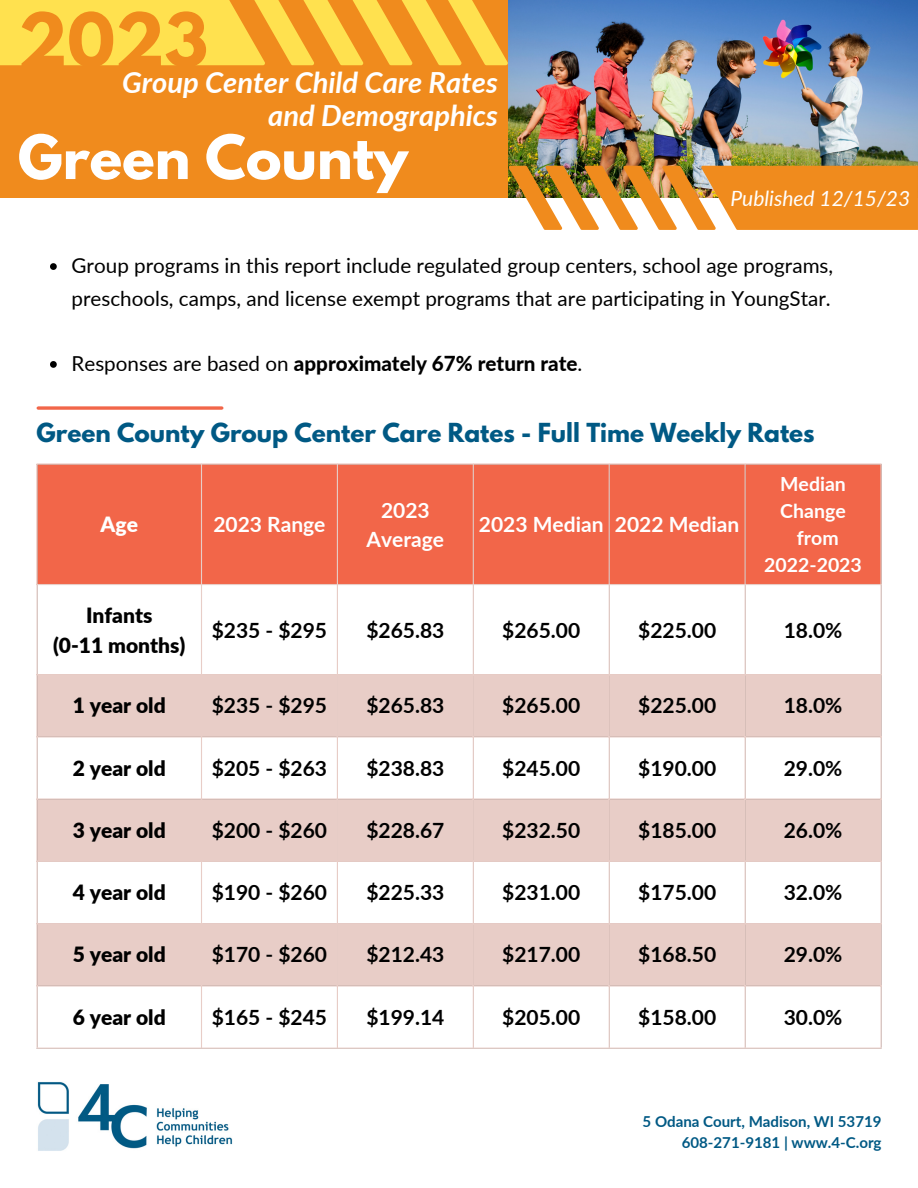
<style>
.page{position:relative;width:918px;height:1188px;background:#fff}
.page>*{position:absolute;margin:0;border:0;box-sizing:border-box;transform-origin:0 0}
.t1{font:700 65.7px "League Spartan";color:#f08b1d}
.t2{font:700 54px "League Spartan";color:#fff}
.t3{font:italic 700 29.1px "Lato";color:#fff}
.t4{font:700 23.25px "League Spartan";color:#005984}
.t5{font:700 21px "Lato";color:#000}
.t6{font:900 21px "Lato";color:#000}
.t7{font:700 21px/29.2px "Lato";color:#fff;text-align:center}
.t8{font:italic 21px "Lato";color:#fff}
.t9{font:900 21px "Lato";color:#fff}
.t10{font:20.7px/32.7px "Lato";color:#000}
.t11{font:800 20.7px "Lato";color:#000}
.t12{font:700 19.5px/27px "Lato";color:#fff}
.t13{font:700 15.15px "Lato";color:#005984}
.s1{font-weight:400}
</style>
<div class="page">
<img style="left:37px;top:1082px;width:196px;height:69px">
<div style="left:0;top:0;width:918px;height:198px;background:#f08b1d"></div>
<div style="left:38px;top:465px;width:842px;height:119px;background:#f26649"></div>
<svg style="left:38px;top:675px;width:842px;height:310px;fill:#e8cdc7"></svg>
<hr style="left:37px;top:465px;width:1px;height:583px;background:#e8cdc7">
<hr style="left:201px;top:465px;width:1px;height:583px;background:#e8cdc7">
<hr style="left:337px;top:465px;width:1px;height:583px;background:#e8cdc7">
<hr style="left:473px;top:465px;width:1px;height:583px;background:#e8cdc7">
<hr style="left:609px;top:465px;width:1px;height:583px;background:#e8cdc7">
<hr style="left:745px;top:465px;width:1px;height:583px;background:#e8cdc7">
<hr style="left:880px;top:465px;width:2px;height:583px;background:#e8cdc7">
<hr style="left:37px;top:464px;width:845px;height:1px;background:#e8cdc7">
<hr style="left:37px;top:584px;width:845px;height:1px;background:#e8cdc7">
<hr style="left:37px;top:674px;width:845px;height:1px;background:#e8cdc7">
<hr style="left:37px;top:736px;width:845px;height:1px;background:#e8cdc7">
<hr style="left:37px;top:799px;width:845px;height:1px;background:#e8cdc7">
<hr style="left:37px;top:861px;width:845px;height:1px;background:#e8cdc7">
<hr style="left:37px;top:923px;width:845px;height:1px;background:#e8cdc7">
<hr style="left:37px;top:985px;width:845px;height:1px;background:#e8cdc7">
<hr style="left:37px;top:1048px;width:845px;height:1px;background:#e8cdc7">
<svg style="left:38px;top:406px;width:184px;height:4px"></svg>
<img style="left:508px;top:0;width:410px;height:166px">
<svg style="left:50px;top:263px;width:7px;height:7px"></svg>
<svg style="left:50px;top:361px;width:7px;height:7px"></svg>
<svg style="left:0;top:0;width:508px;height:65px"></svg>
<svg style="left:508px;top:166px;width:410px;height:64px"></svg>
<p class="t1" style="left:18px;top:7px;width:192px">2023</p>
<p class="t3" style="left:122px;top:65px;width:377px">Group Center Child Care Rates</p>
<p class="t3" style="left:268px;top:97px;width:231px">and Demographics</p>
<p class="t2" style="left:18px;top:130px;width:392px">Green County</p>
<p class="t8" style="left:731px;top:185px;width:181px">Published 12/15/23</p>
<p class="t10" style="left:72px;top:249px;width:763px">Group programs in this report include regulated group centers, school age programs, preschools, camps, and license exempt programs that are participating in YoungStar.</p>
<p class="t11" style="left:72px;top:351px;width:512px"><span class="s1">Responses are based on</span> approximately 67% return rate<span class="s1">.</span></p>
<p class="t4" style="left:37px;top:421px;width:780px">Green County Group Center Care Rates - Full Time Weekly Rates</p>
<p class="t9" style="left:101px;top:511px;width:39px">Age</p>
<p class="t7" style="left:213px;top:509px;width:114px">2023 Range</p>
<p class="t7" style="left:367px;top:495px;width:79px">2023<br>Average</p>
<p class="t7" style="left:479px;top:509px;width:126px">2023 Median</p>
<p class="t7" style="left:615px;top:509px;width:126px">2022 Median</p>
<p class="t12" style="left:780px;top:470px;width:67px">Median<br>Change</p>
<p class="t12" style="left:797px;top:524px;width:43px">from</p>
<p class="t12" style="left:764px;top:551px;width:99px">2022-2023</p>
<p class="t6" style="left:86px;top:603px;width:68px">Infants</p>
<p class="t6" style="left:53px;top:632px;width:134px">(0-11 months)</p>
<p class="t5" style="left:212px;top:617px;width:117px">$235 - $295</p>
<p class="t5" style="left:366px;top:617px;width:80px">$265.83</p>
<p class="t5" style="left:502px;top:617px;width:80px">$265.00</p>
<p class="t5" style="left:638px;top:617px;width:80px">$225.00</p>
<p class="t5" style="left:784px;top:617px;width:60px">18.0%</p>
<p class="t6" style="left:73px;top:693px;width:95px">1 year old</p>
<p class="t5" style="left:212px;top:693px;width:117px">$235 - $295</p>
<p class="t5" style="left:366px;top:693px;width:80px">$265.83</p>
<p class="t5" style="left:502px;top:693px;width:80px">$265.00</p>
<p class="t5" style="left:638px;top:693px;width:80px">$225.00</p>
<p class="t5" style="left:784px;top:693px;width:60px">18.0%</p>
<p class="t6" style="left:73px;top:755px;width:95px">2 year old</p>
<p class="t5" style="left:212px;top:755px;width:117px">$205 - $263</p>
<p class="t5" style="left:366px;top:755px;width:80px">$238.83</p>
<p class="t5" style="left:502px;top:755px;width:80px">$245.00</p>
<p class="t5" style="left:638px;top:755px;width:80px">$190.00</p>
<p class="t5" style="left:784px;top:755px;width:60px">29.0%</p>
<p class="t6" style="left:73px;top:817px;width:95px">3 year old</p>
<p class="t5" style="left:212px;top:817px;width:117px">$200 - $260</p>
<p class="t5" style="left:366px;top:817px;width:80px">$228.67</p>
<p class="t5" style="left:502px;top:817px;width:80px">$232.50</p>
<p class="t5" style="left:638px;top:817px;width:80px">$185.00</p>
<p class="t5" style="left:784px;top:817px;width:60px">26.0%</p>
<p class="t6" style="left:73px;top:879px;width:95px">4 year old</p>
<p class="t5" style="left:212px;top:879px;width:117px">$190 - $260</p>
<p class="t5" style="left:366px;top:879px;width:80px">$225.33</p>
<p class="t5" style="left:502px;top:879px;width:80px">$231.00</p>
<p class="t5" style="left:638px;top:879px;width:80px">$175.00</p>
<p class="t5" style="left:784px;top:879px;width:60px">32.0%</p>
<p class="t6" style="left:73px;top:942px;width:95px">5 year old</p>
<p class="t5" style="left:212px;top:942px;width:117px">$170 - $260</p>
<p class="t5" style="left:366px;top:942px;width:80px">$212.43</p>
<p class="t5" style="left:502px;top:942px;width:80px">$217.00</p>
<p class="t5" style="left:638px;top:942px;width:80px">$168.50</p>
<p class="t5" style="left:784px;top:942px;width:60px">29.0%</p>
<p class="t6" style="left:73px;top:1004px;width:95px">6 year old</p>
<p class="t5" style="left:212px;top:1004px;width:117px">$165 - $245</p>
<p class="t5" style="left:366px;top:1004px;width:80px">$199.14</p>
<p class="t5" style="left:502px;top:1004px;width:80px">$205.00</p>
<p class="t5" style="left:638px;top:1004px;width:80px">$158.00</p>
<p class="t5" style="left:784px;top:1004px;width:60px">30.0%</p>
<p class="t13" style="left:643px;top:1112px;width:240px">5 Odana Court, Madison, WI 53719</p>
<p class="t13" style="left:682px;top:1133px;width:201px">608-271-9181 | www.4-C.org</p>
</div>
